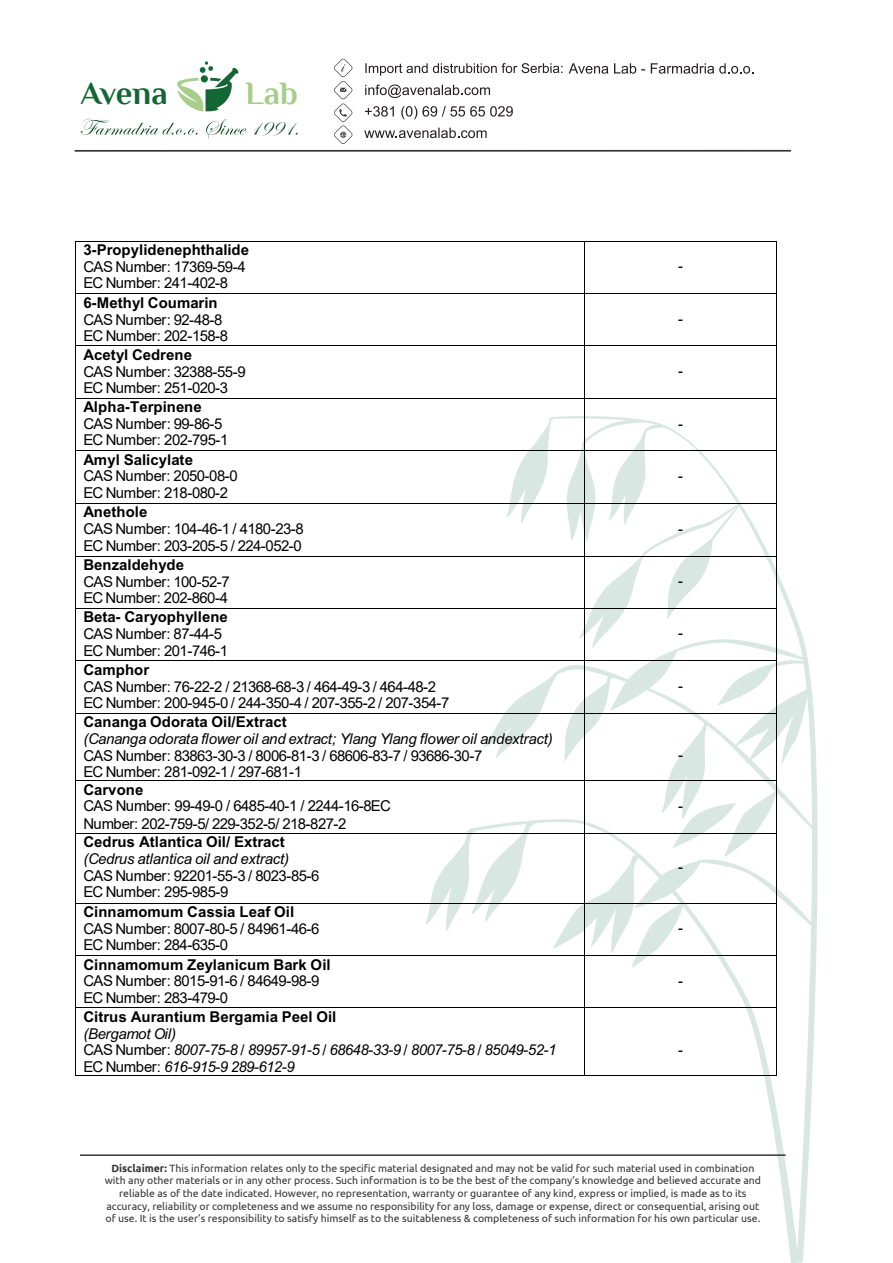
<style>
.page{position:relative;width:893px;height:1263px;background:#fff}
.page>*{position:absolute;margin:0;border:0;box-sizing:border-box;transform-origin:0 0}
.t1{font:700 32.55px "Philosopher";letter-spacing:-.005em;color:#146735}
.t2{font:700 32.55px "Philosopher";color:#a8cd8a}
.t3{font:15px/16.5px "Arial";letter-spacing:-.04em;color:#000}
.t4{font:700 15px "Arial";color:#000}
.t5{font:italic 15px/16.5px "Arial";letter-spacing:-.025em;color:#000}
.t6{font:italic 15px "Arial";letter-spacing:-.005em;color:#000}
.t7{font:10.5px/12.6px "Ubuntu";color:#353535;text-align:center}
.s1{font-style:normal}
.s2{font-weight:700}
</style>
<div class="page">
<svg style="left:797px;top:762px;width:21px;height:501px"></svg>
<svg style="left:727px;top:972px;width:72px;height:289px"></svg>
<hr style="left:80px;top:1154px;width:706px;height:2px;background:#353535">
<hr style="left:75px;top:150px;width:716px;height:2px;background:#353535">
<svg style="left:569px;top:63px;width:39px;height:11px"></svg>
<svg style="left:614px;top:63px;width:31px;height:11px"></svg>
<svg style="left:651px;top:63px;width:102px;height:11px"></svg>
<svg style="left:365px;top:85px;width:125px;height:13px"></svg>
<svg style="left:365px;top:106px;width:29px;height:11px"></svg>
<svg style="left:401px;top:106px;width:112px;height:13px"></svg>
<svg style="left:364px;top:128px;width:123px;height:10px"></svg>
<svg style="left:177px;top:61px;width:62px;height:50px"></svg>
<svg style="left:365px;top:63px;width:198px;height:13px"></svg>
<svg style="left:334px;top:59px;width:18px;height:85px"></svg>
<svg style="left:81px;top:119px;width:117px;height:16px"></svg>
<svg style="left:206px;top:119px;width:41px;height:19px"></svg>
<svg style="left:254px;top:122px;width:44px;height:14px"></svg>
<hr style="left:75px;top:241px;width:509px;height:1px;background:#000">
<hr style="left:585px;top:241px;width:191px;height:1px;background:#000">
<hr style="left:75px;top:241px;width:1px;height:52px;background:#000">
<hr style="left:584px;top:241px;width:1px;height:52px;background:#000">
<hr style="left:776px;top:241px;width:1px;height:52px;background:#000">
<hr style="left:75px;top:293px;width:509px;height:1px;background:#000">
<hr style="left:585px;top:293px;width:191px;height:1px;background:#000">
<hr style="left:75px;top:294px;width:1px;height:52px;background:#000">
<hr style="left:584px;top:294px;width:1px;height:52px;background:#000">
<hr style="left:776px;top:294px;width:1px;height:52px;background:#000">
<hr style="left:75px;top:346px;width:509px;height:1px;background:#000">
<hr style="left:585px;top:346px;width:191px;height:1px;background:#000">
<hr style="left:75px;top:346px;width:1px;height:52px;background:#000">
<hr style="left:584px;top:346px;width:1px;height:52px;background:#000">
<hr style="left:776px;top:346px;width:1px;height:52px;background:#000">
<hr style="left:75px;top:398px;width:509px;height:1px;background:#000">
<hr style="left:585px;top:398px;width:191px;height:1px;background:#000">
<hr style="left:75px;top:399px;width:1px;height:51px;background:#000">
<hr style="left:584px;top:399px;width:1px;height:51px;background:#000">
<hr style="left:776px;top:399px;width:1px;height:51px;background:#000">
<hr style="left:75px;top:450px;width:509px;height:1px;background:#000">
<hr style="left:75px;top:451px;width:1px;height:52px;background:#000">
<hr style="left:75px;top:503px;width:509px;height:1px;background:#000">
<hr style="left:75px;top:504px;width:1px;height:52px;background:#000">
<hr style="left:75px;top:556px;width:509px;height:1px;background:#000">
<hr style="left:75px;top:556px;width:1px;height:52px;background:#000">
<hr style="left:75px;top:608px;width:509px;height:1px;background:#000">
<hr style="left:75px;top:609px;width:1px;height:52px;background:#000">
<hr style="left:75px;top:661px;width:509px;height:1px;background:#000">
<hr style="left:75px;top:661px;width:1px;height:52px;background:#000">
<hr style="left:75px;top:713px;width:509px;height:1px;background:#000">
<hr style="left:75px;top:714px;width:1px;height:66px;background:#000">
<hr style="left:75px;top:780px;width:509px;height:1px;background:#000">
<hr style="left:75px;top:781px;width:1px;height:52px;background:#000">
<hr style="left:75px;top:833px;width:509px;height:1px;background:#000">
<hr style="left:75px;top:834px;width:1px;height:69px;background:#000">
<hr style="left:75px;top:903px;width:509px;height:1px;background:#000">
<hr style="left:75px;top:903px;width:1px;height:52px;background:#000">
<hr style="left:75px;top:955px;width:509px;height:1px;background:#000">
<svg style="left:426px;top:416px;width:387px;height:556px"></svg>
<hr style="left:75px;top:956px;width:1px;height:51px;background:#000">
<hr style="left:584px;top:956px;width:1px;height:51px;background:#000">
<hr style="left:776px;top:956px;width:1px;height:51px;background:#000">
<hr style="left:75px;top:1007px;width:509px;height:1px;background:#000">
<hr style="left:585px;top:1007px;width:191px;height:1px;background:#000">
<hr style="left:75px;top:1008px;width:1px;height:67px;background:#000">
<hr style="left:75px;top:1075px;width:509px;height:1px;background:#000">
<hr style="left:584px;top:1008px;width:1px;height:67px;background:#000">
<hr style="left:585px;top:1075px;width:191px;height:1px;background:#000">
<hr style="left:776px;top:1008px;width:1px;height:67px;background:#000">
<h1 class="t1" style="left:81px;top:76px;width:88px">Avena</h1>
<h1 class="t2" style="left:245px;top:76px;width:54px">Lab</h1>
<p class="t4" style="left:83px;top:241px;width:167px">3-Propylidenephthalide</p>
<p class="t3" style="left:83px;top:258px;width:164px">CAS Number: 17369-59-4<br>EC Number: 241-402-8</p>
<p class="t3" style="left:678px;top:258px;width:6px">-</p>
<p class="t4" style="left:83px;top:293px;width:136px">6-Methyl Coumarin</p>
<p class="t3" style="left:83px;top:311px;width:146px">CAS Number: 92-48-8<br>EC Number: 202-158-8</p>
<p class="t3" style="left:678px;top:310px;width:6px">-</p>
<p class="t4" style="left:83px;top:346px;width:110px">Acetyl Cedrene</p>
<p class="t3" style="left:83px;top:363px;width:164px">CAS Number: 32388-55-9<br>EC Number: 251-020-3</p>
<p class="t3" style="left:678px;top:362px;width:6px">-</p>
<p class="t4" style="left:83px;top:398px;width:120px">Alpha-Terpinene</p>
<p class="t3" style="left:83px;top:415px;width:146px">CAS Number: 99-86-5<br>EC Number: 202-795-1</p>
<p class="t3" style="left:678px;top:415px;width:6px">-</p>
<p class="t4" style="left:83px;top:451px;width:111px">Amyl Salicylate</p>
<p class="t3" style="left:83px;top:467px;width:156px;line-height:17px">CAS Number: 2050-08-0<br>EC Number: 218-080-2</p>
<p class="t3" style="left:678px;top:467px;width:6px">-</p>
<p class="t4" style="left:83px;top:503px;width:66px">Anethole</p>
<p class="t3" style="left:83px;top:520px;width:222px">CAS Number: 104-46-1 / 4180-23-8<br>EC Number: 203-205-5 / 224-052-0</p>
<p class="t3" style="left:678px;top:520px;width:6px">-</p>
<p class="t4" style="left:83px;top:556px;width:102px">Benzaldehyde</p>
<p class="t3" style="left:83px;top:573px;width:148px">CAS Number: 100-52-7<br>EC Number: 202-860-4</p>
<p class="t3" style="left:678px;top:572px;width:6px">-</p>
<p class="t4" style="left:83px;top:608px;width:146px">Beta- Caryophyllene</p>
<p class="t3" style="left:83px;top:625px;width:146px;line-height:17px">CAS Number: 87-44-5<br>EC Number: 201-746-1</p>
<p class="t3" style="left:678px;top:625px;width:6px">-</p>
<p class="t4" style="left:83px;top:661px;width:67px">Camphor</p>
<p class="t3" style="left:83px;top:678px;width:367px">CAS Number: 76-22-2 / 21368-68-3 / 464-49-3 / 464-48-2<br>EC Number: 200-945-0 / 244-350-4 / 207-355-2 / 207-354-7</p>
<p class="t3" style="left:678px;top:677px;width:6px">-</p>
<p class="t4" style="left:83px;top:713px;width:205px">Cananga Odorata Oil/Extract</p>
<p class="t5" style="left:83px;top:730px;width:471px">(Cananga odorata flower oil and extract; Ylang Ylang flower oil andextract)</p>
<p class="t3" style="left:83px;top:747px;width:400px">CAS Number: 83863-30-3 / 8006-81-3 / 68606-83-7 / 93686-30-7<br>EC Number: 281-092-1 / 297-681-1</p>
<p class="t3" style="left:678px;top:747px;width:6px">-</p>
<p class="t4" style="left:83px;top:781px;width:61px">Carvone</p>
<p class="t3" style="left:83px;top:797px;width:309px;line-height:17.2px">CAS Number: 99-49-0 / 6485-40-1 / 2244-16-8EC<br>Number: 202-759-5/ 229-352-5/ 218-827-2</p>
<p class="t3" style="left:678px;top:797px;width:6px">-</p>
<p class="t4" style="left:83px;top:833px;width:203px">Cedrus Atlantica Oil/ Extract</p>
<p class="t6" style="left:83px;top:850px;width:207px">(Cedrus atlantica oil and extract)</p>
<p class="t3" style="left:83px;top:867px;width:238px">CAS Number: 92201-55-3 / 8023-85-6<br>EC Number: 295-985-9</p>
<p class="t3" style="left:678px;top:858px;width:6px">-</p>
<p class="t4" style="left:83px;top:903px;width:212px">Cinnamomum Cassia Leaf Oil</p>
<p class="t3" style="left:83px;top:920px;width:237px">CAS Number: 8007-80-5 / 84961-46-6<br>EC Number: 284-635-0</p>
<p class="t3" style="left:678px;top:920px;width:6px">-</p>
<p class="t4" style="left:83px;top:955px;width:249px">Cinnamomum Zeylanicum Bark Oil</p>
<p class="t3" style="left:83px;top:972px;width:237px">CAS Number: 8015-91-6 / 84649-98-9<br>EC Number: 283-479-0</p>
<p class="t3" style="left:678px;top:972px;width:6px">-</p>
<p class="t4" style="left:83px;top:1008px;width:254px">Citrus Aurantium Bergamia Peel Oil</p>
<p class="t5" style="left:83px;top:1025px;width:474px">(Bergamot Oil)<br><span class="s1">CAS Number:</span> 8007-75-8 / 89957-91-5 / 68648-33-9 / 8007-75-8 / 85049-52-1<br><span class="s1">EC Number:</span> 616-915-9 289-612-9</p>
<p class="t3" style="left:678px;top:1041px;width:6px">-</p>
<p class="t7" style="left:105px;top:1161px;width:658px"><span class="s2">Disclaimer:</span> This information relates only to the specific material designated and may not be valid for such material used in combination with any other materials or in any other process. Such information is to be the best of the company’s knowledge and believed accurate and reliable as of the date indicated. However, no representation, warranty or guarantee of any kind, express or implied, is made as to its accuracy, reliability or completeness and we assume no responsibility for any loss, damage or expense, direct or consequential, arising out of use. It is the user’s responsibility to satisfy himself as to the suitableness &amp; completeness of such information for his own particular use.</p>
</div>
